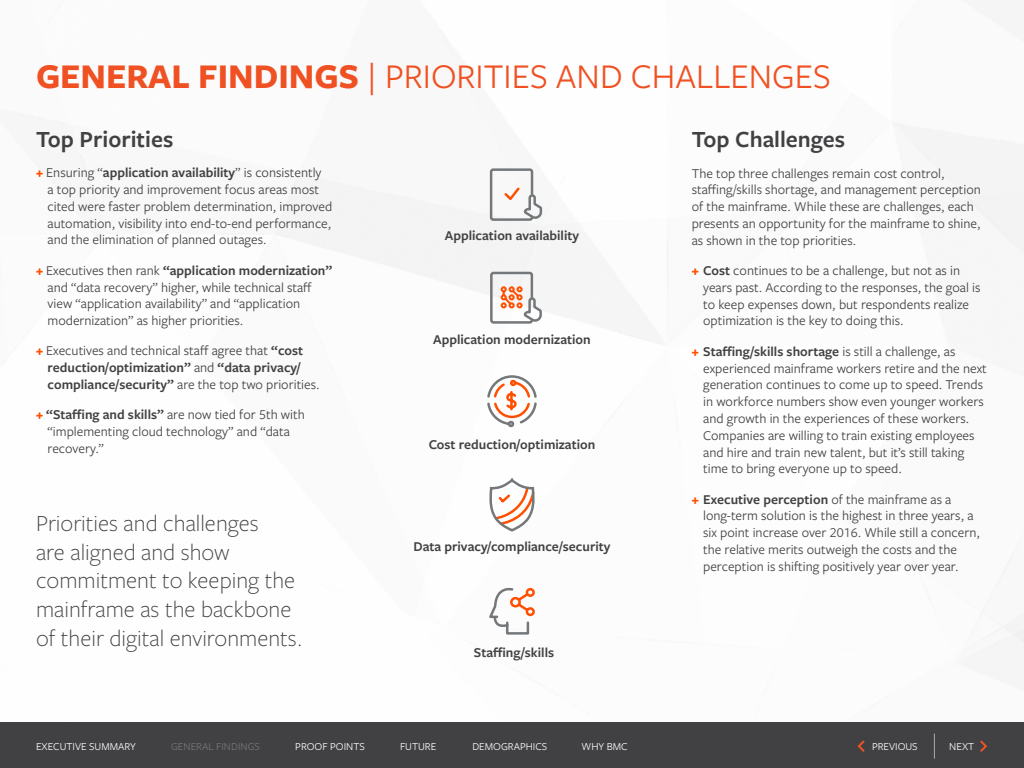
<style>
.page{position:relative;width:1024px;height:768px;background:#fff}
.page>*{position:absolute;margin:0;border:0;box-sizing:border-box;transform-origin:0 0}
.t1{font:36px "Freight Sans Pro";color:#f05123}
.t2{font:300 24px/28.8px "Freight Sans Pro";color:#414042}
.t3{font:600 24px "Freight Sans Pro";color:#414042}
.t4{font:14px/16.8px "Freight Sans Pro";color:#414042}
.t5{font:600 14px "Freight Sans Pro";color:#414042}
.t6{font:11px "Freight Sans Pro";color:#fff}
.t7{font:11px "Freight Sans Pro";color:#75777a}
.s1{font-weight:700}
.s2{font-weight:700;color:#fe5000}
.s3{font-weight:600}
</style>
<div class="page">
<div style="left:490px;top:168px;width:43px;height:53px;border:2px solid #75787a;border-radius:2px"></div>
<svg style="left:502px;top:185px;width:41px;height:36px"></svg>
<div style="left:490px;top:272px;width:43px;height:52px;border:2px solid #75787a;border-radius:2px"></div>
<svg style="left:486px;top:285px;width:57px;height:247px"></svg>
<svg style="left:488px;top:587px;width:48px;height:48px"></svg>
<div style="left:0;top:722px;width:1024px;height:46px;background:#414042"></div>
<svg style="left:934px;top:734px;width:1px;height:25px"></svg>
<svg style="left:980px;top:740px;width:7px;height:12px"></svg>
<svg style="left:857px;top:740px;width:8px;height:12px"></svg>
<h1 class="t1" style="left:36px;top:52px;width:796px"><span class="s1">GENERAL FINDINGS</span> | PRIORITIES AND CHALLENGES</h1>
<h2 class="t3" style="left:36px;top:123px;width:139px">Top Priorities</h2>
<p class="t4" style="left:48px;top:164px;width:286px;text-indent:-12px"><span class="s2">+</span> Ensuring “<span class="s3">application availability</span>” is consistently<br>a top priority and improvement focus areas most cited were faster problem determination, improved automation, visibility into end-to-end performance, and the elimination of planned outages.</p>
<p class="t4" style="left:48px;top:261px;width:286px;text-indent:-12px"><span class="s2">+</span> Executives then rank <span class="s3">“application modernization” </span>and “data recovery” higher, while technical staff view “application availability” and “application modernization” as higher priorities.</p>
<p class="t4" style="left:48px;top:342px;width:274px;text-indent:-12px"><span class="s2">+</span> Executives and technical staff agree that <span class="s3">“cost reduction/optimization”</span> and <span class="s3">“data privacy/ compliance/security”</span> are the top two priorities.</p>
<p class="t4" style="left:48px;top:406px;width:259px;text-indent:-12px"><span class="s2">+</span> <span class="s3">“Staffing and skills”</span> are now tied for 5th with “implementing cloud technology” and “data recovery.”</p>
<h2 class="t3" style="left:692px;top:123px;width:155px">Top Challenges</h2>
<p class="t4" style="left:692px;top:164px;width:291px">The top three challenges remain cost control, staffing/skills shortage, and management perception of the mainframe. While these are challenges, each presents an opportunity for the mainframe to shine, as shown in the top priorities.</p>
<p class="t4" style="left:703px;top:262px;width:279px;text-indent:-12px"><span class="s2">+</span> <span class="s3">Cost</span> continues to be a challenge, but not as in years past. According to the responses, the goal is to keep expenses down, but respondents realize optimization is the key to doing this.</p>
<p class="t4" style="left:703px;top:342px;width:285px;text-indent:-12px"><span class="s2">+</span> <span class="s3">Staffing/skills shortage</span> is still a challenge, as experienced mainframe workers retire and the next generation continues to come up to speed. Trends in workforce numbers show even younger workers and growth in the experiences of these workers.<br>Companies are willing to train existing employees and hire and train new talent, but it’s still taking time to bring everyone up to speed.</p>
<p class="t4" style="left:703px;top:490px;width:278px;text-indent:-12px"><span class="s2">+</span> <span class="s3">Executive perception</span> of the mainframe as a long-term solution is the highest in three years, a six point increase over 2016. While still a concern, the relative merits outweigh the costs and the perception is shifting positively year over year.</p>
<p class="t5" style="left:445px;top:226px;width:136px">Application availability</p>
<p class="t5" style="left:433px;top:330px;width:159px">Application modernization</p>
<p class="t5" style="left:429px;top:434px;width:168px">Cost reduction/optimization</p>
<h2 class="t2" style="left:36px;top:508px;width:268px">Priorities and challenges<br>are aligned and show commitment to keeping the mainframe as the backbone of their digital environments.</h2>
<p class="t5" style="left:413px;top:537px;width:199px">Data privacy/compliance/security</p>
<p class="t5" style="left:474px;top:643px;width:82px">Staffing/skills</p>
<p class="t6" style="left:36px;top:739px;width:101px">EXECUTIVE SUMMARY</p>
<p class="t7" style="left:171px;top:739px;width:90px">GENERAL FINDINGS</p>
<p class="t6" style="left:295px;top:739px;width:71px">PROOF POINTS</p>
<p class="t6" style="left:400px;top:739px;width:38px">FUTURE</p>
<p class="t6" style="left:472px;top:739px;width:76px">DEMOGRAPHICS</p>
<p class="t6" style="left:582px;top:739px;width:48px">WHY BMC</p>
<p class="t6" style="left:872px;top:739px;width:47px">PREVIOUS</p>
<p class="t6" style="left:949px;top:739px;width:26px">NEXT</p>
</div>
